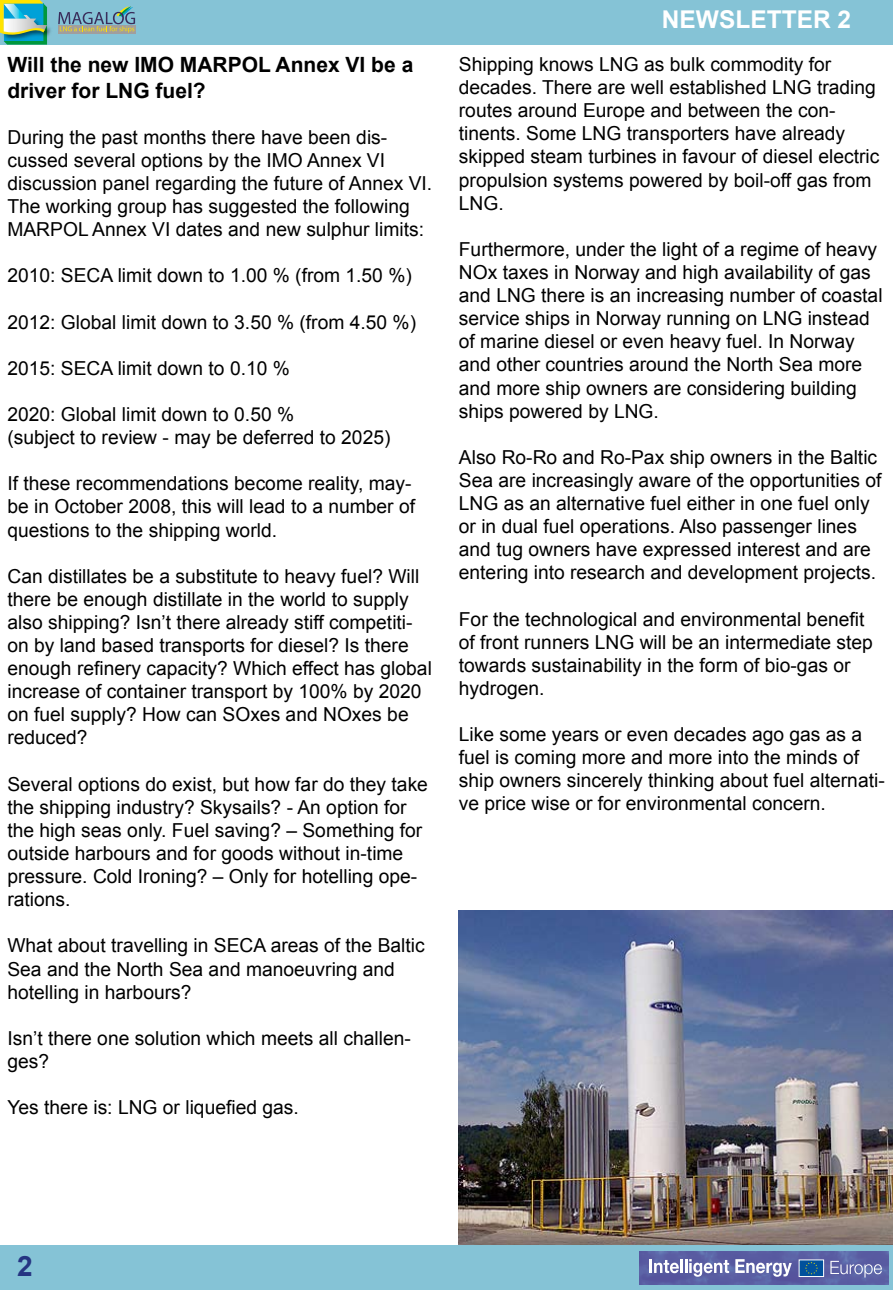
<style>
.page{position:relative;width:893px;height:1290px;background:#fff}
.page>*{position:absolute;margin:0;border:0;box-sizing:border-box;transform-origin:0 0}
.t1{font:700 28px "Arial";color:#253482}
.t2{font:700 24.5px "Arial";color:#fff}
.t3{font:700 21px/25.2px "Arial";color:#000}
.t4{font:19.25px/23.1px "Arial";color:#000}
</style>
<div class="page">
<img style="left:458px;top:910px;width:435px;height:335px">
<div style="left:0;top:1245px;width:893px;height:45px;background:#85c3d6"></div>
<div style="left:0;top:0;width:893px;height:45px;background:#85c3d6"></div>
<div style="left:58px;top:25px;width:78px;height:8px;background:#a19e9d"></div>
<svg style="left:58px;top:6px;width:77px;height:27px"></svg>
<img style="left:47px;top:26px;width:4px;height:11px">
<svg style="left:0;top:0;width:47px;height:45px;background:#67b79c"></svg>
<img style="left:640px;top:1251px;width:249px;height:33px">
<div style="left:799px;top:1260px;width:25px;height:16px;background:#00519c"></div>
<div style="left:799px;top:1259px;width:25px;height:18px;border:1px solid #fff"></div>
<svg style="left:805px;top:1262px;width:13px;height:12px"></svg>
<hr style="left:649px;top:1259px;width:3px;height:14px;background:#fff">
<svg style="left:654px;top:1260px;width:25px;height:13px"></svg>
<hr style="left:680px;top:1259px;width:3px;height:14px;background:#fff">
<svg style="left:685px;top:1259px;width:44px;height:18px"></svg>
<svg style="left:735px;top:1259px;width:57px;height:18px"></svg>
<svg style="left:830px;top:1261px;width:52px;height:16px"></svg>
<p class="t3" style="left:7px;top:53px;width:407px">Will the new IMO MARPOL Annex VI be a driver for LNG fuel?</p>
<p class="t4" style="left:7px;top:126px;width:426px">During the past months there have been dis&shy;cussed several options by the IMO Annex VI discussion panel regarding the future of Annex VI.<br>The working group has suggested the following MARPOL Annex VI dates and new sulphur limits:</p>
<p class="t4" style="left:7px;top:264px;width:406px">2010: SECA limit down to 1.00 % (from 1.50 %)</p>
<p class="t4" style="left:7px;top:310px;width:410px">2012: Global limit down to 3.50 % (from 4.50 %)</p>
<p class="t4" style="left:7px;top:357px;width:284px">2015: SECA limit down to 0.10 %</p>
<p class="t4" style="left:7px;top:403px;width:385px">2020: Global limit down to 0.50 %<br>(subject to review - may be deferred to 2025)</p>
<p class="t4" style="left:7px;top:472px;width:409px">If these recommendations become reality, may&shy;be in October 2008, this will lead to a number of questions to the shipping world.</p>
<p class="t4" style="left:7px;top:565px;width:426px">Can distillates be a substitute to heavy fuel? Will there be enough distillate in the world to supply also shipping? Isn’t there already stiff competiti&shy;on by land based transports for diesel? Is there enough refinery capacity? Which effect has global increase of container transport by 100% by 2020 on fuel supply? How can SOxes and NOxes be reduced?</p>
<p class="t4" style="left:7px;top:772px;width:422px">Several options do exist, but how far do they take the shipping industry? Skysails? - An option for the high seas only. Fuel saving? – Something for outside harbours and for goods without in-time pressure. Cold Ironing? – Only for hotelling ope&shy;rations.</p>
<p class="t4" style="left:7px;top:934px;width:419px">What about travelling in SECA areas of the Baltic<br>Sea and the North Sea and manoeuvring and hotelling in harbours?</p>
<p class="t4" style="left:7px;top:1027px;width:405px">Isn’t there one solution which meets all challen&shy;ges?</p>
<p class="t4" style="left:7px;top:1096px;width:293px">Yes there is: LNG or liquefied gas.</p>
<p class="t2" style="left:662px;top:3px;width:191px">NEWSLETTER 2</p>
<p class="t4" style="left:459px;top:53px;width:422px">Shipping knows LNG as bulk commodity for decades. There are well established LNG trading routes around Europe and between the con&shy;tinents. Some LNG transporters have already skipped steam turbines in favour of diesel electric propulsion systems powered by boil-off gas from LNG.</p>
<p class="t4" style="left:459px;top:238px;width:425px">Furthermore, under the light of a regime of heavy NOx taxes in Norway and high availability of gas and LNG there is an increasing number of coastal service ships in Norway running on LNG instead of marine diesel or even heavy fuel. In Norway and other countries around the North Sea more and more ship owners are considering building ships powered by LNG.</p>
<p class="t4" style="left:459px;top:446px;width:424px">Also Ro-Ro and Ro-Pax ship owners in the Baltic Sea are increasingly aware of the opportunities of LNG as an alternative fuel either in one fuel only or in dual fuel operations. Also passenger lines and tug owners have expressed interest and are entering into research and development projects.</p>
<p class="t4" style="left:459px;top:607px;width:416px">For the technological and environmental benefit of front runners LNG will be an intermediate step towards sustainability in the form of bio-gas or hydrogen.</p>
<p class="t4" style="left:459px;top:723px;width:427px">Like some years or even decades ago gas as a fuel is coming more and more into the minds of ship owners sincerely thinking about fuel alternati&shy;ve price wise or for environmental concern.</p>
<h1 class="t1" style="left:17px;top:1248px;width:17px">2</h1>
</div>
